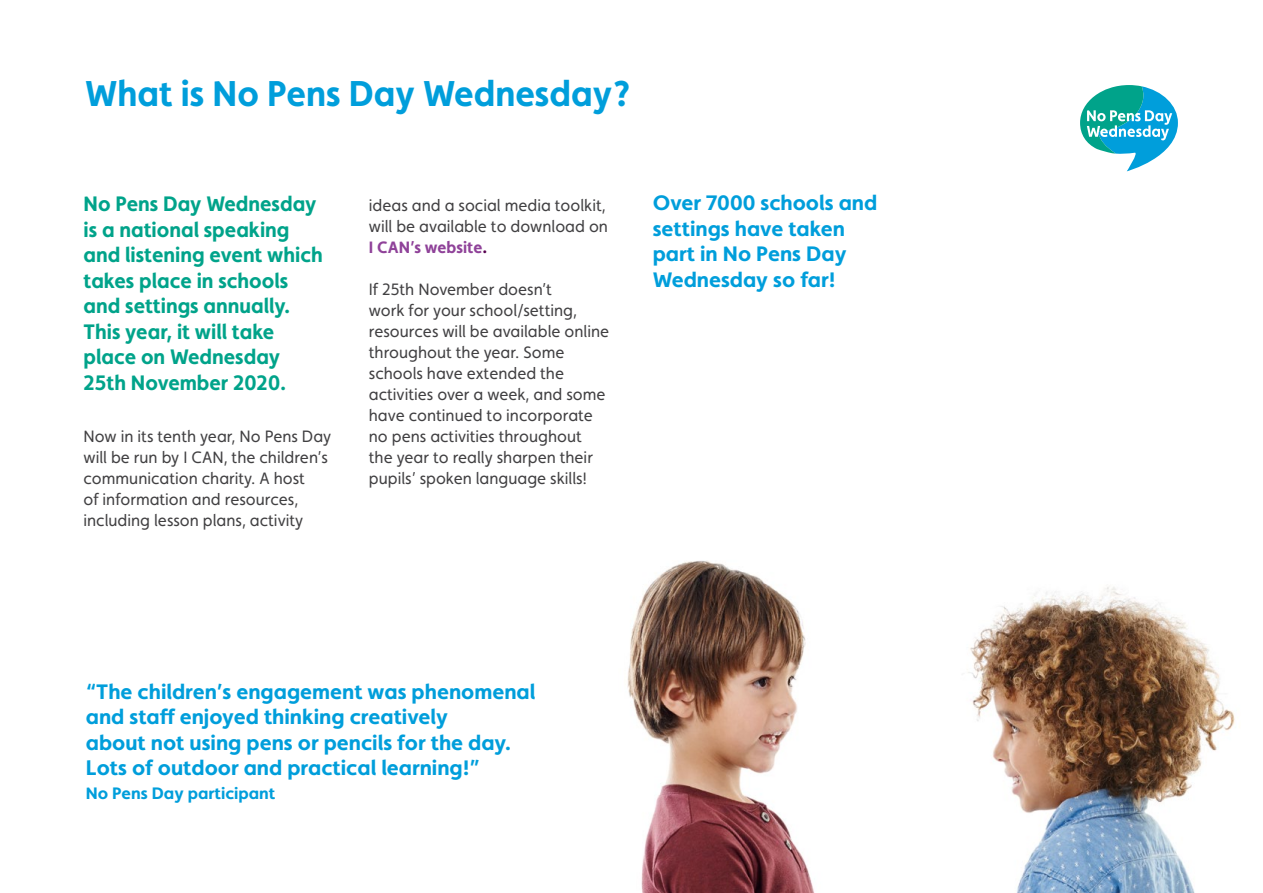
<style>
.page{position:relative;width:1263px;height:893px;background:#fff}
.page>*{position:absolute;margin:0;border:0;box-sizing:border-box;transform-origin:0 0}
.t1{font:700 36px "Faricy New";color:#009edb}
.t2{font:700 21px/25.5px "Faricy New";color:#009edb;scale:1.05 1}
.t3{font:700 21px/25.5px "Faricy New";color:#00a38a}
.t4{font:16.5px/21px "Faricy New";color:#414042}
.t5{font:700 16.5px "Faricy New";color:#009edb;scale:1.05 1}
.s1{font-weight:700;color:#8f4299}
.s2{font-weight:700;color:#57004f}
.s3{font-size:16.65px}
</style>
<div class="page">
<svg style="left:1080px;top:85px;width:98px;height:86px"></svg>
<img style="left:627px;top:560px;width:608px;height:333px">
<h1 class="t1" style="left:85px;top:72px;width:547px">What is No Pens Day Wednesday?</h1>
<p class="t3" style="left:84px;top:191px;width:241px">No Pens Day Wednesday is a national speaking and listening event which takes place in schools and settings annually.<br>This year, it will take place on Wednesday<br>25th November 2020.</p>
<p class="t4" style="left:84px;top:426px;width:249px">Now in its tenth year, No Pens Day will be run by I CAN, the children’s communication charity. A host<br>of information and resources, including lesson plans, activity</p>
<p class="t4" style="left:369px;top:195px;width:241px">ideas and a social media toolkit, will be available to download on<br><span class="s1">I CAN’s website</span><span class="s2">.</span></p>
<p class="t4" style="left:369px;top:279px;width:242px">If 25th November doesn’t<br>work for your school/setting, resources will be available online throughout the year. Some schools have extended the activities over a week, and some have continued to incorporate no pens activities throughout the year to really sharpen their pupils’ spoken language skills!</p>
<p class="t2" style="left:653px;top:190px;width:215px">Over 7000 schools and settings have taken part in No Pens Day<br>Wednesday so far!</p>
<p class="t2" style="left:86px;top:678px;width:430px">“The children’s engagement was phenomenal and staff enjoyed thinking creatively<br>about not using pens or pencils for the day.<br>Lots of outdoor and practical learning!”</p>
<p class="t5" style="left:86px;top:783px;width:182px"><span class="s3">No Pens Day</span> participant</p>
</div>
